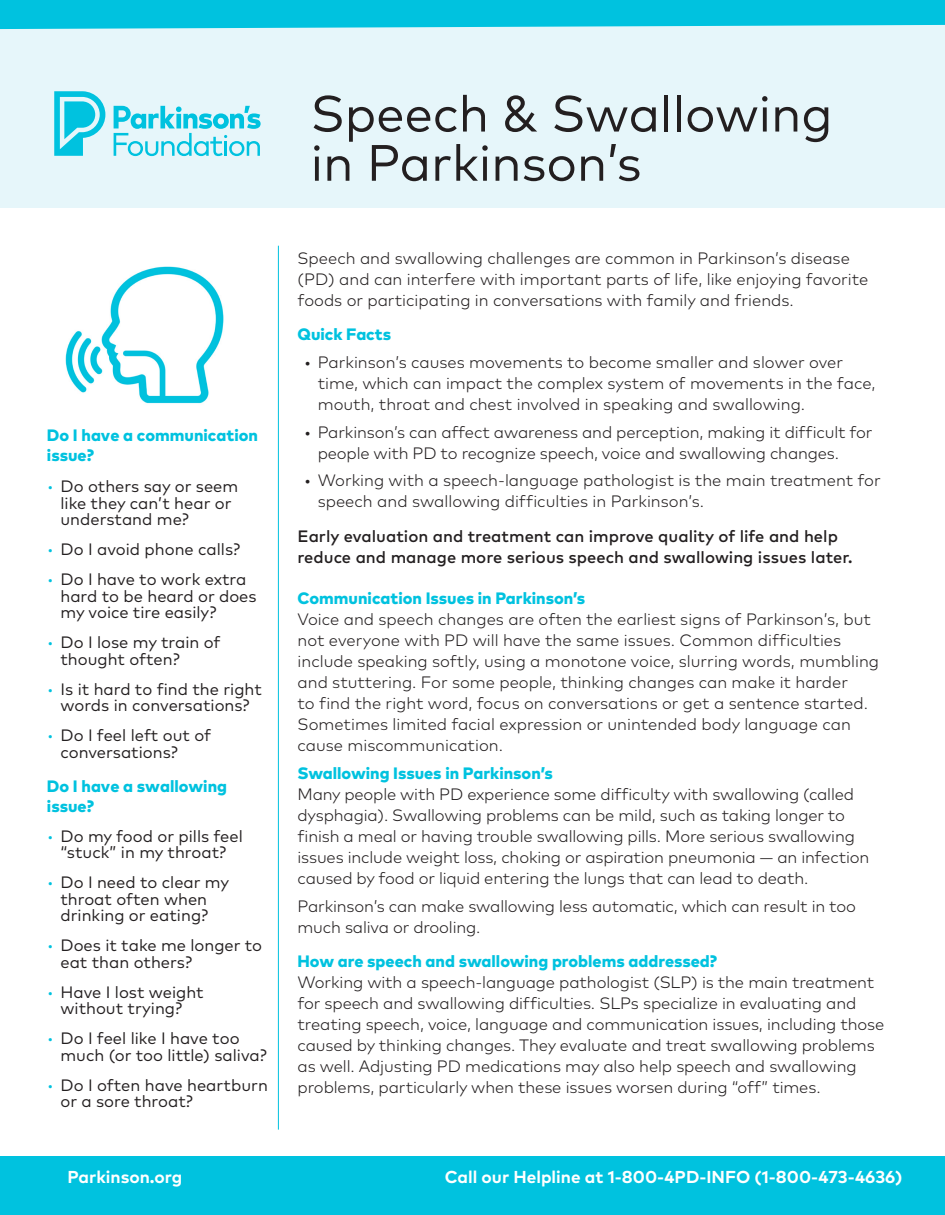
<style>
.page{position:relative;width:945px;height:1215px;background:#fff}
.page>*{position:absolute;margin:0;border:0;box-sizing:border-box;transform-origin:0 0}
.t1{font:51px/49.2px "Mark OT";letter-spacing:-.005em;color:#231f20}
.t2{font:700 17.25px "Mark OT";color:#fff}
.t3{font:300 16.5px/21px "Mark OT";letter-spacing:-.005em;color:#231f20}
.t4{font:16.5px/16.5px "Mark OT";color:#231f20}
.t5{font:800 16.5px/20.2px "Mark OT";color:#00c2df}
.t6{font:500 16.5px/21px "Mark OT";color:#231f20}
.s1{font-weight:300;color:#00c2df}
.s2{font-weight:400}
</style>
<div class="page">
<div style="left:0;top:14px;width:945px;height:194px;background:#e6f6fa"></div>
<svg style="left:0;top:0;width:945px;height:29px;background:#0fc5e0"></svg>
<div style="left:0;top:1156px;width:945px;height:59px;background:#00c2df"></div>
<svg style="left:54px;top:91px;width:51px;height:65px"></svg>
<svg style="left:114px;top:106px;width:147px;height:50px"></svg>
<hr style="left:278px;top:246px;width:1px;height:884px;background:#00c2df">
<img style="left:65px;top:266px;width:159px;height:138px">
<p class="t5" style="left:47px;top:424px;width:213px">Do I have a communication issue?</p>
<p class="t4" style="left:60px;top:478px;width:179px;text-indent:-14px"><span class="s1">•</span> Do others say or seem like they can’t hear or understand me?</p>
<p class="t4" style="left:47px;top:541px;width:195px"><span class="s1">•</span> Do I avoid phone calls?</p>
<p class="t4" style="left:60px;top:571px;width:198px;text-indent:-14px"><span class="s1">•</span> Do I have to work extra hard to be heard or does my voice tire easily?</p>
<p class="t4" style="left:60px;top:634px;width:162px;text-indent:-14px"><span class="s1">•</span> Do I lose my train of thought often?</p>
<p class="t4" style="left:47px;top:681px;width:216px;text-align:center"><span class="s1">•</span> Is it hard to find the right words in conversations?</p>
<p class="t4" style="left:60px;top:727px;width:152px;text-indent:-14px"><span class="s1">•</span> Do I feel left out of conversations?</p>
<p class="t5" style="left:47px;top:775px;width:182px">Do I have a swallowing issue?</p>
<p class="t4" style="left:47px;top:828px;width:197px;text-align:center"><span class="s1">•</span> Do my food or pills feel “stuck” in my throat?</p>
<p class="t4" style="left:47px;top:874px;width:184px;text-align:center"><span class="s1">•</span> Do I need to clear my throat often when drinking or eating?</p>
<p class="t4" style="left:60px;top:937px;width:203px;text-indent:-14px"><span class="s1">•</span> Does it take me longer to eat than others?</p>
<p class="t4" style="left:47px;top:984px;width:158px;text-align:center"><span class="s1">•</span> Have I lost weight without trying?</p>
<p class="t4" style="left:60px;top:1030px;width:208px;text-indent:-14px"><span class="s1">•</span> Do I feel like I have too much (or too little) saliva?</p>
<p class="t4" style="left:60px;top:1077px;width:209px;text-indent:-14px"><span class="s1">•</span> Do I often have heartburn or a sore throat?</p>
<p class="t1" style="left:310px;top:88px;width:524px">Speech &amp; Swallowing in Parkinson’s</p>
<p class="t3" style="left:298px;top:247px;width:572px">Speech and swallowing challenges are common in Parkinson’s disease (PD) and can interfere with important parts of life, like enjoying favorite foods or participating in conversations with family and friends.</p>
<p class="t5" style="left:298px;top:324px;width:95px">Quick Facts</p>
<p class="t3" style="left:318px;top:352px;width:559px;text-indent:-14px"><span class="s2">•</span> Parkinson’s causes movements to become smaller and slower over time, which can impact the complex system of movements in the face, mouth, throat and chest involved in speaking and swallowing.</p>
<p class="t3" style="left:318px;top:421px;width:556px;text-indent:-14px"><span class="s2">•</span> Parkinson’s can affect awareness and perception, making it difficult for people with PD to recognize speech, voice and swallowing changes.</p>
<p class="t3" style="left:318px;top:470px;width:565px;text-indent:-14px"><span class="s2">•</span> Working with a speech-language pathologist is the main treatment for speech and swallowing difficulties in Parkinson’s.</p>
<p class="t6" style="left:298px;top:525px;width:557px">Early evaluation and treatment can improve quality of life and help reduce and manage more serious speech and swallowing issues later.</p>
<p class="t5" style="left:298px;top:588px;width:289px">Communication Issues in Parkinson’s</p>
<p class="t3" style="left:298px;top:609px;width:583px">Voice and speech changes are often the earliest signs of Parkinson’s, but not everyone with PD will have the same issues. Common difficulties include speaking softly, using a monotone voice, slurring words, mumbling and stuttering. For some people, thinking changes can make it harder<br>to find the right word, focus on conversations or get a sentence started.<br>Sometimes limited facial expression or unintended body language can cause miscommunication.</p>
<p class="t5" style="left:298px;top:763px;width:257px">Swallowing Issues in Parkinson’s</p>
<p class="t3" style="left:298px;top:784px;width:573px">Many people with PD experience some difficulty with swallowing (called dysphagia). Swallowing problems can be mild, such as taking longer to finish a meal or having trouble swallowing pills. More serious swallowing issues include weight loss, choking or aspiration pneumonia — an infection caused by food or liquid entering the lungs that can lead to death.</p>
<p class="t3" style="left:298px;top:895px;width:560px">Parkinson’s can make swallowing less automatic, which can result in too much saliva or drooling.</p>
<p class="t5" style="left:298px;top:951px;width:421px">How are speech and swallowing problems addressed?</p>
<p class="t3" style="left:298px;top:972px;width:588px">Working with a speech-language pathologist (SLP) is the main treatment for speech and swallowing difficulties. SLPs specialize in evaluating and treating speech, voice, language and communication issues, including those caused by thinking changes. They evaluate and treat swallowing problems as well. Adjusting PD medications may also help speech and swallowing problems, particularly when these issues worsen during “off” times.</p>
<p class="t2" style="left:68px;top:1166px;width:116px">Parkinson.org</p>
<p class="t2" style="left:445px;top:1166px;width:459px">Call our Helpline at 1-800-4PD-INFO (1-800-473-4636)</p>
</div>
